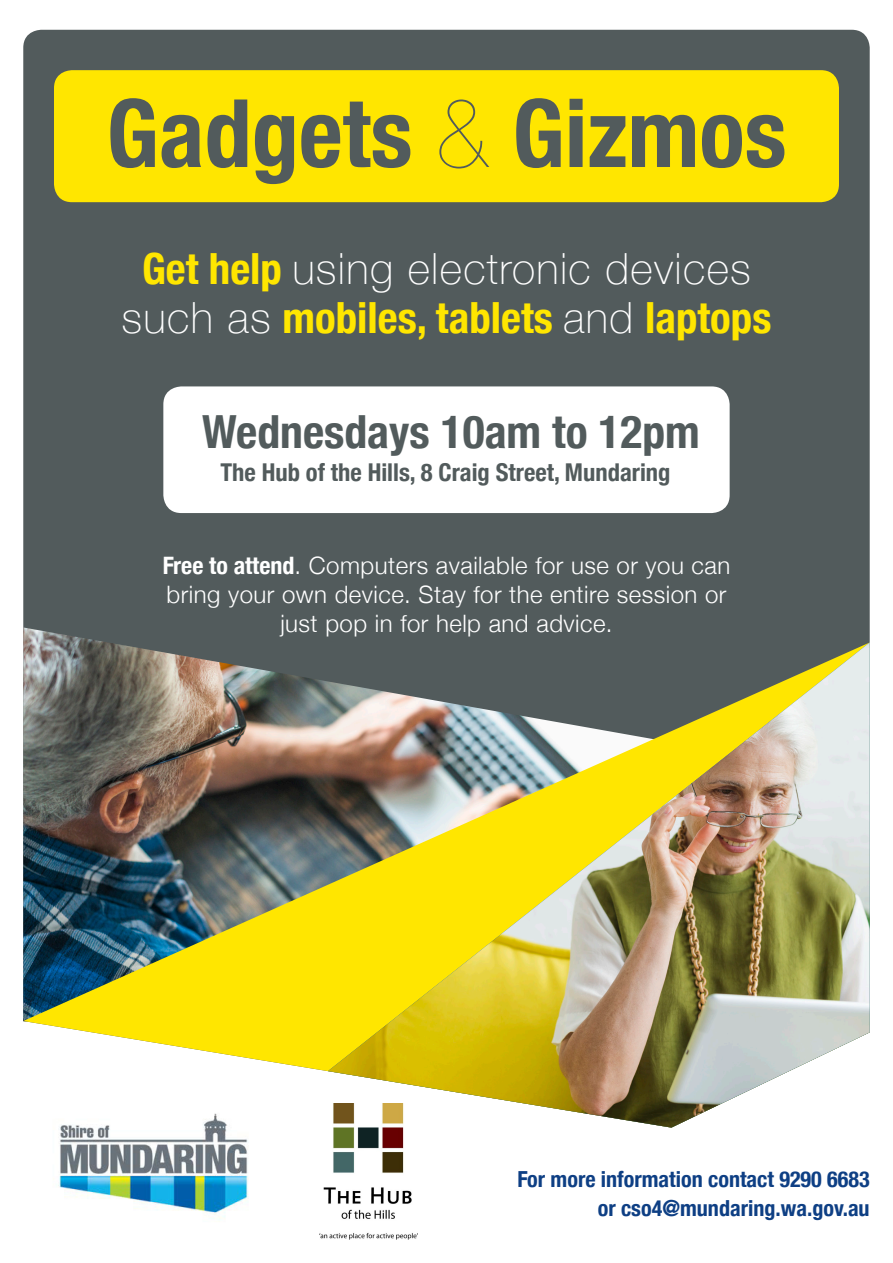
<style>
.page{position:relative;width:893px;height:1263px;background:#fff}
.page>*{position:absolute;margin:0;border:0;box-sizing:border-box;transform-origin:0 0}
.t1{font:700 condensed 94.5px "Helvetica Neue";color:#525b5c}
.t2{font:700 condensed 45.75px "Helvetica Neue";color:#525b5c}
.t3{font:100 42.9px/48.8px "Helvetica Neue";letter-spacing:.03em;color:#fff;text-align:center}
.t4{font:700 condensed 24.6px "Helvetica Neue";color:#525b5c}
.t5{font:300 24px/28.8px "Helvetica Neue";letter-spacing:.02em;color:#fff;text-align:center}
.t6{font:700 condensed 22.2px/29px "Helvetica Neue";color:#0e3f84;text-align:right}
.s1{font-weight:200;font-stretch:normal}
.s2{font-weight:700;font-stretch:condensed;color:#ffe600}
.s3{font-weight:700;font-stretch:condensed}
</style>
<div class="page">
<img style="left:320px;top:1127px;width:97px;height:112px">
<img style="left:58px;top:1127px;width:191px;height:92px">
<div style="left:23px;top:30px;width:847px;height:612px;background:#525b5c"></div>
<div style="left:23px;top:627px;width:636px;height:15px;background:#525b5c"></div>
<div style="left:163px;top:386px;width:567px;height:127px;background:#fff;border-radius:18px"></div>
<div style="left:54px;top:70px;width:785px;height:132px;background:#ffe600;border-radius:18px"></div>
<img style="left:23px;top:642px;width:305px;height:485px">
<img style="left:328px;top:642px;width:542px;height:485px">
<p class="t1" style="left:106px;top:55px;width:682px">Gadgets <span class="s1">&amp;</span> Gizmos</p>
<p class="t3" style="left:122px;top:242px;width:651px"><span class="s2">Get help</span> using electronic devices such as <span class="s2">mobiles, tablets</span> and <span class="s2">laptops</span></p>
<p class="t2" style="left:202px;top:394px;width:499px">Wednesdays 10am to 12pm</p>
<p class="t4" style="left:220px;top:452px;width:452px">The Hub of the Hills, 8 Craig Street, Mundaring</p>
<p class="t5" style="left:163px;top:549px;width:569px"><span class="s3">Free to attend</span>. Computers available for use or you can bring your own device. Stay for the entire session or just pop in for help and advice.</p>
<p class="t6" style="left:517px;top:1163px;width:354px">For more information contact 9290 6683 or cso4@mundaring.wa.gov.au</p>
</div>
